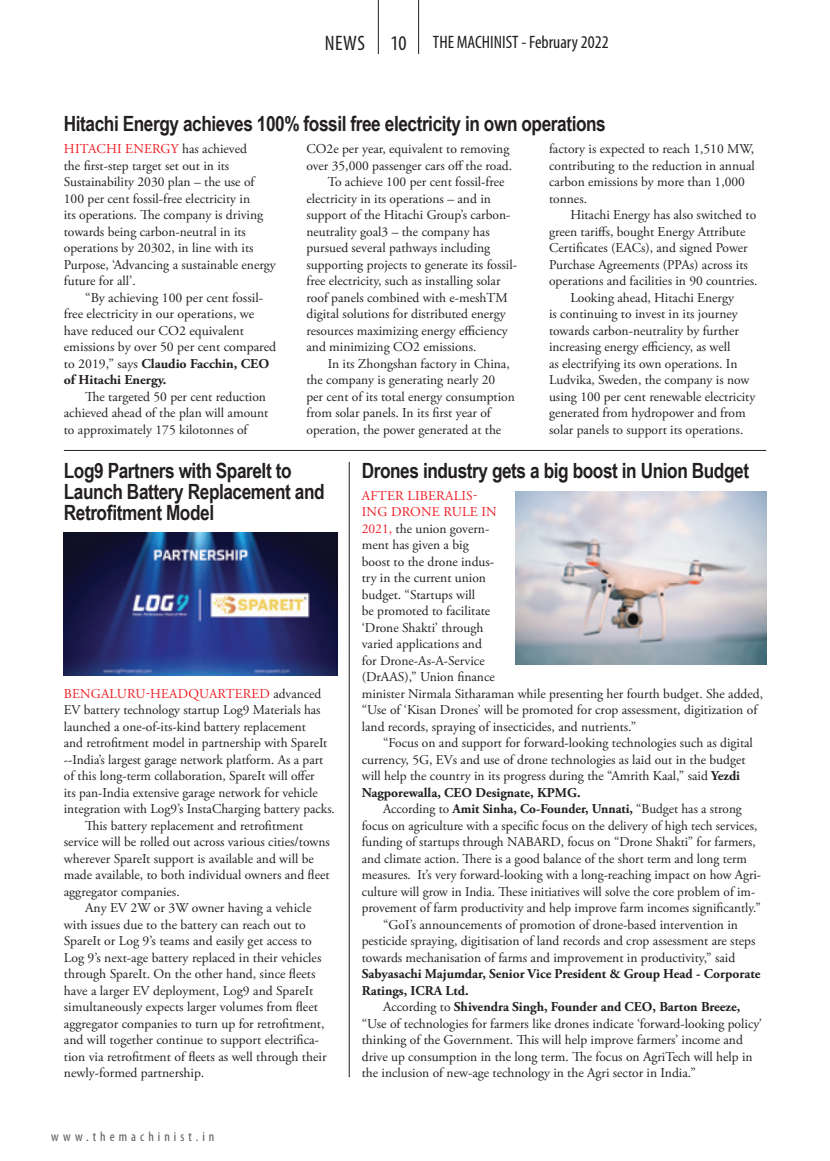
<style>
.page{position:relative;width:830px;height:1161px;background:#fff}
.page>*{position:absolute;margin:0;border:0;box-sizing:border-box;transform-origin:0 0}
.t1{font:700 21px/21px "Arial Narrow";letter-spacing:-.02em;color:#231f20}
.t2{font:condensed 18px "Myriad Pro";color:#231f20}
.t3{font:13.5px/16.5px "Adobe Garamond Pro";color:#231f20}
.t4{font:condensed 13.5px "Myriad Pro";letter-spacing:.3em;color:#57585a}
.s1{font-size:21px}
.s2{color:#ee1d23}
.s3{font-weight:700}
</style>
<div class="page">
<hr style="left:378px;top:0;width:1px;height:54px;background:#231f20">
<hr style="left:418px;top:0;width:1px;height:54px;background:#231f20">
<hr style="left:64px;top:450px;width:701px;height:1px;background:#231f20">
<hr style="left:348px;top:462px;width:1px;height:615px;background:#231f20">
<img style="left:64px;top:532px;width:273px;height:143px">
<img style="left:515px;top:492px;width:250px;height:172px">
<h2 class="t2" style="left:325px;top:31px;width:285px"><span class="s1">NEWS 10</span> THE MACHINIST - February 2022</h2>
<p class="t1" style="left:64px;top:112px;width:543px">Hitachi Energy achieves 100% fossil free electricity in own operations</p>
<p class="t3" style="left:64px;top:141px;width:213px"><span class="s2">HITACHI ENERGY</span> has achieved<br>the first-step target set out in its Sustainability 2030 plan – the use of 100 per cent fossil-free electricity in<br>its operations. The company is driving towards being carbon-neutral in its operations by 20302, in line with its Purpose, ‘Advancing a sustainable energy future for all’.</p>
<p class="t3" style="left:64px;top:289px;width:214px;text-indent:21px">“By achieving 100 per cent fossil&shy;free electricity in our operations, we have reduced our CO2 equivalent emissions by over 50 per cent compared to 2019,” says <span class="s3">Claudio Facchin, CEO of Hitachi Energy.</span></p>
<p class="t3" style="left:64px;top:388px;width:206px;text-indent:21px">The targeted 50 per cent reduction achieved ahead of the plan will amount to approximately 175 kilotonnes of</p>
<p class="t3" style="left:306px;top:141px;width:207px">CO2e per year, equivalent to removing over 35,000 passenger cars off the road.</p>
<p class="t3" style="left:306px;top:174px;width:212px;text-indent:21px">To achieve 100 per cent fossil-free electricity in its operations – and in support of the Hitachi Group’s carbon&shy;neutrality goal3 – the company has pursued several pathways including supporting projects to generate its fossil&shy;free electricity, such as installing solar roof panels combined with e-meshTM digital solutions for distributed energy resources maximizing energy efficiency and minimizing CO2 emissions.</p>
<p class="t3" style="left:306px;top:355px;width:210px;text-indent:21px">In its Zhongshan factory in China, the company is generating nearly 20 per cent of its total energy consumption from solar panels. In its first year of operation, the power generated at the</p>
<p class="t3" style="left:549px;top:141px;width:207px">factory is expected to reach 1,510 MW, contributing to the reduction in annual carbon emissions by more than 1,000 tonnes.</p>
<p class="t3" style="left:549px;top:207px;width:210px;text-indent:21px">Hitachi Energy has also switched to green tariffs, bought Energy Attribute Certificates (EACs), and signed Power Purchase Agreements (PPAs) across its operations and facilities in 90 countries.</p>
<p class="t3" style="left:549px;top:289px;width:208px;text-indent:21px">Looking ahead, Hitachi Energy<br>is continuing to invest in its journey towards carbon-neutrality by further increasing energy efficiency, as well<br>as electrifying its own operations. In Ludvika, Sweden, the company is now using 100 per cent renewable electricity generated from hydropower and from solar panels to support its operations.</p>
<p class="t1" style="left:64px;top:459px;width:262px">Log9 Partners with SpareIt to<br>Launch Battery Replacement and<br>Retrofitment Model</p>
<p class="t3" style="left:64px;top:685px;width:272px"><span class="s2">BENGALURU-HEADQUARTERED</span> advanced EV battery technology startup Log9 Materials has launched a one-of-its-kind battery replacement<br>and retrofitment model in partnership with SpareIt --India’s largest garage network platform. As a part of this long-term collaboration, SpareIt will offer<br>its pan-India extensive garage network for vehicle integration with Log9’s InstaCharging battery packs.</p>
<p class="t3" style="left:64px;top:817px;width:267px;text-indent:21px">This battery replacement and retrofitment service will be rolled out across various cities/towns wherever SpareIt support is available and will be made available, to both individual owners and fleet aggregator companies.</p>
<p class="t3" style="left:64px;top:900px;width:264px;text-indent:21px">Any EV 2W or 3W owner having a vehicle with issues due to the battery can reach out to SpareIt or Log 9’s teams and easily get access to Log 9’s next-age battery replaced in their vehicles through SpareIt. On the other hand, since fleets have a larger EV deployment, Log9 and SpareIt simultaneously expects larger volumes from fleet aggregator companies to turn up for retrofitment, and will together continue to support electrifica&shy;tion via retrofitment of fleets as well through their newly-formed partnership.</p>
<p class="t4" style="left:51px;top:1128px;width:165px">www.themachinist.in</p>
<p class="t1" style="left:361px;top:459px;width:388px">Drones industry gets a big boost in Union Budget</p>
<p class="t3" style="left:361px;top:487px;width:402px"><span class="s2">AFTER LIBERALIS-<br>ING DRONE RULE IN<br>2021,</span> the union govern-<br>ment has given a big<br>boost to the drone indus-<br>try in the current union<br>budget. “Startups will<br>be promoted to facilitate<br>‘Drone Shakti’ through<br>varied applications and<br>for Drone-As-A-Service<br>(DrAAS),” Union finance<br>minister Nirmala Sitharaman while presenting her fourth budget. She added, “Use of ‘Kisan Drones’ will be promoted for crop assessment, digitization of land records, spraying of insecticides, and nutrients.”</p>
<p class="t3" style="left:361px;top:735px;width:392px;text-indent:21px">“Focus on and support for forward-looking technologies such as digital currency, 5G, EVs and use of drone technologies as laid out in the budget will help the country in its progress during the “Amrith Kaal,” said <span class="s3">Yezdi Nagporewalla, CEO Designate, KPMG.</span></p>
<p class="t3" style="left:361px;top:801px;width:400px;text-indent:21px">According to <span class="s3">Amit Sinha, Co-Founder, Unnati,</span> “Budget has a strong focus on agriculture with a specific focus on the delivery of high tech services, funding of startups through NABARD, focus on “Drone Shakti” for farmers, and climate action. There is a good balance of the short term and long term measures. It’s very forward-looking with a long-reaching impact on how Agri&shy;culture will grow in India. These initiatives will solve the core problem of im&shy;provement of farm productivity and help improve farm incomes significantly.”</p>
<p class="t3" style="left:361px;top:916px;width:400px;text-indent:21px">“GoI’s announcements of promotion of drone-based intervention in pesticide spraying, digitisation of land records and crop assessment are steps towards mechanisation of farms and improvement in productivity,” said <span class="s3">Sabyasachi Majumdar, Senior Vice President &amp; Group Head - Corporate Ratings, ICRA Ltd.</span></p>
<p class="t3" style="left:361px;top:999px;width:401px;text-indent:21px">According to <span class="s3">Shivendra Singh, Founder and CEO, Barton Breeze, </span>“Use of technologies for farmers like drones indicate ‘forward-looking policy’ thinking of the Government. This will help improve farmers’ income and drive up consumption in the long term. The focus on AgriTech will help in the inclusion of new-age technology in the Agri sector in India.”</p>
</div>
